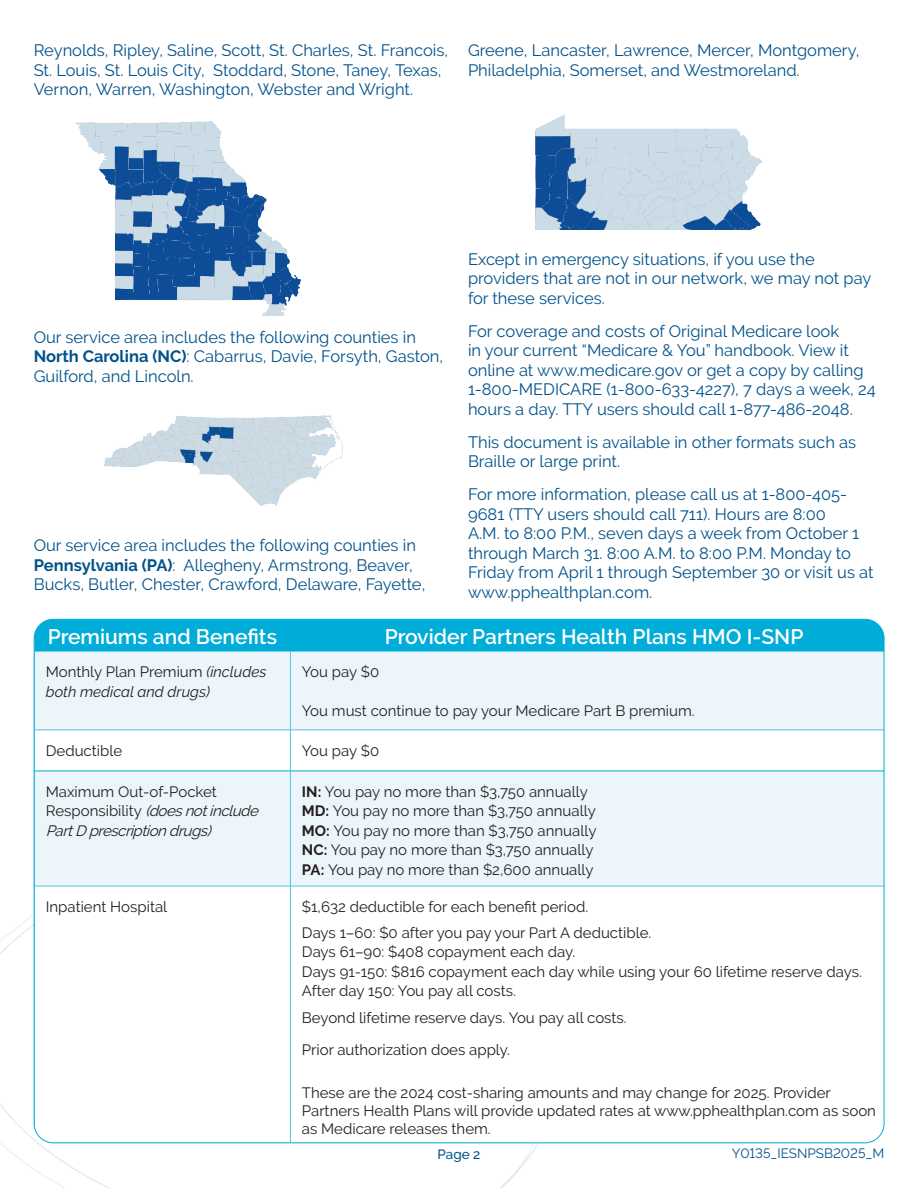
<style>
.page{position:relative;width:918px;height:1188px;background:#fff}
.page>*{position:absolute;margin:0;border:0;box-sizing:border-box;transform-origin:0 0}
.t1{font:600 21px "Raleway";color:#fff}
.Paragraphs{font:16.5px/19.5px "Raleway";color:#01528a}
.t2{font:15px/19.5px "Raleway";color:#231f20}
.t3{font:italic 15px/19.5px "Raleway";color:#231f20}
.t4{font:italic 15px/19.5px "Raleway";color:#231f20}
.Paragraphs-2{font:13.5px "Raleway";color:#01528a}
.t5{font:500 13.5px "Raleway";color:#01528a}
.s1{font-weight:700}
.s2{font-style:normal}
</style>
<div class="page">
<img style="left:0;top:737px;width:560px;height:451px">
<img style="left:535px;top:114px;width:226px;height:116px">
<img style="left:105px;top:415px;width:238px;height:91px">
<svg style="left:35px;top:887px;width:849px;height:256px"></svg>
<div style="left:34px;top:619px;width:850px;height:33px;background:#00acd8"></div>
<svg style="left:36px;top:652px;width:846px;height:234px;fill:#ecf6fa"></svg>
<hr style="left:290px;top:652px;width:1px;height:78px;background:#58c1e3">
<hr style="left:290px;top:730px;width:1px;height:41px;background:#58c1e3">
<hr style="left:290px;top:886px;width:1px;height:257px;background:#58c1e3">
<hr style="left:34px;top:730px;width:256px;height:1px;background:#58c1e3">
<hr style="left:290px;top:730px;width:594px;height:1px;background:#58c1e3">
<hr style="left:34px;top:886px;width:1px;height:257px;background:#58c1e3">
<hr style="left:35px;top:771px;width:255px;height:1px;background:#00acd8">
<hr style="left:290px;top:771px;width:594px;height:1px;background:#00acd8">
<hr style="left:290px;top:771px;width:1px;height:115px;background:#58c1e3">
<hr style="left:34px;top:886px;width:256px;height:1px;background:#58c1e3">
<hr style="left:290px;top:886px;width:594px;height:1px;background:#58c1e3">
<img style="left:77px;top:121px;width:224px;height:194px">
<p class="Paragraphs" style="left:34px;top:40px;width:416px">Reynolds, Ripley, Saline, Scott, St. Charles, St. Francois,<br>St. Louis, St. Louis City, Stoddard, Stone, Taney, Texas,<br>Vernon, Warren, Washington, Webster and Wright.</p>
<p class="Paragraphs" style="left:468px;top:40px;width:393px">Greene, Lancaster, Lawrence, Mercer, Montgomery,<br>Philadelphia, Somerset, and Westmoreland.</p>
<p class="Paragraphs" style="left:34px;top:327px;width:411px">Our service area includes the following counties in<br><span class="s1">North Carolina (NC)</span>: Cabarrus, Davie, Forsyth, Gaston,<br>Guilford, and Lincoln.</p>
<p class="Paragraphs" style="left:34px;top:535px;width:393px">Our service area includes the following counties in<br><span class="s1">Pennsylvania (PA)</span>: Allegheny, Armstrong, Beaver,<br>Bucks, Butler, Chester, Crawford, Delaware, Fayette,</p>
<p class="Paragraphs" style="left:468px;top:249px;width:405px">Except in emergency situations, if you use the providers that are not in our network, we may not pay for these services.</p>
<p class="Paragraphs" style="left:468px;top:321px;width:409px">For coverage and costs of Original Medicare look<br>in your current “Medicare &amp; You” handbook. View it online at www.medicare.gov or get a copy by calling 1-800-MEDICARE (1-800-633-4227), 7 days a week, 24 hours a day. TTY users should call 1-877-486-2048.</p>
<p class="Paragraphs" style="left:468px;top:432px;width:390px">This document is available in other formats such as<br>Braille or large print.</p>
<p class="Paragraphs" style="left:468px;top:484px;width:407px">For more information, please call us at 1-800-405- 9681 (TTY users should call 711). Hours are 8:00<br>A.M. to 8:00 P.M., seven days a week from October 1 through March 31. 8:00 A.M. to 8:00 P.M. Monday to Friday from April 1 through September 30 or visit us at www.pphealthplan.com.</p>
<p class="t1" style="left:48px;top:625px;width:231px">Premiums and Benefits</p>
<p class="t1" style="left:385px;top:625px;width:420px">Provider Partners Health Plans HMO I-SNP</p>
<p class="t4" style="left:46px;top:662px;width:222px"><span class="s2">Monthly Plan Premium</span> (includes both medical and drugs)</p>
<p class="t2" style="left:302px;top:662px;width:79px">You pay $0</p>
<p class="t2" style="left:302px;top:701px;width:394px">You must continue to pay your Medicare Part B premium.</p>
<p class="t2" style="left:46px;top:740px;width:78px">Deductible</p>
<p class="t2" style="left:302px;top:740px;width:79px">You pay $0</p>
<p class="t3" style="left:46px;top:781px;width:218px"><span class="s2">Maximum Out-of-Pocket<br>Responsibility</span> (doesnotinclude<br>PartD prescriptiondrugs)</p>
<p class="t2" style="left:302px;top:781px;width:296px"><span class="s1">IN:</span> You pay no more than $3,750 annually <span class="s1">MD:</span> You pay no more than $3,750 annually <span class="s1">MO:</span> You pay no more than $3,750 annually <span class="s1">NC:</span> You pay no more than $3,750 annually <span class="s1">PA:</span> You pay no more than $2,600 annually</p>
<p class="t2" style="left:46px;top:897px;width:123px">Inpatient Hospital</p>
<p class="t2" style="left:302px;top:893px;width:351px;line-height:26.2px">$1,632 deductible for each benefit period.<br>Days 1–60: $0 after you pay your Part A deductible.</p>
<p class="t2" style="left:302px;top:942px;width:561px">Days 61–90: $408 copayment each day.<br>Days 91-150: $816 copayment each day while using your 60 lifetime reserve days.<br>After day 150: You pay all costs.</p>
<p class="t2" style="left:302px;top:1001px;width:326px;line-height:32.2px">Beyond lifetime reserve days. You pay all costs.<br>Prior authorization does apply.</p>
<p class="t2" style="left:302px;top:1084px;width:576px;line-height:18px">These are the 2024 cost-sharing amounts and may change for 2025. Provider<br>Partners Health Plans will provide updated rates at www.pphealthplan.com as soon as Medicare releases them.</p>
<p class="Paragraphs-2" style="left:732px;top:1145px;width:154px">Y0135_IESNPSB2025_M</p>
<p class="t5" style="left:438px;top:1146px;width:44px">Page 2</p>
</div>
